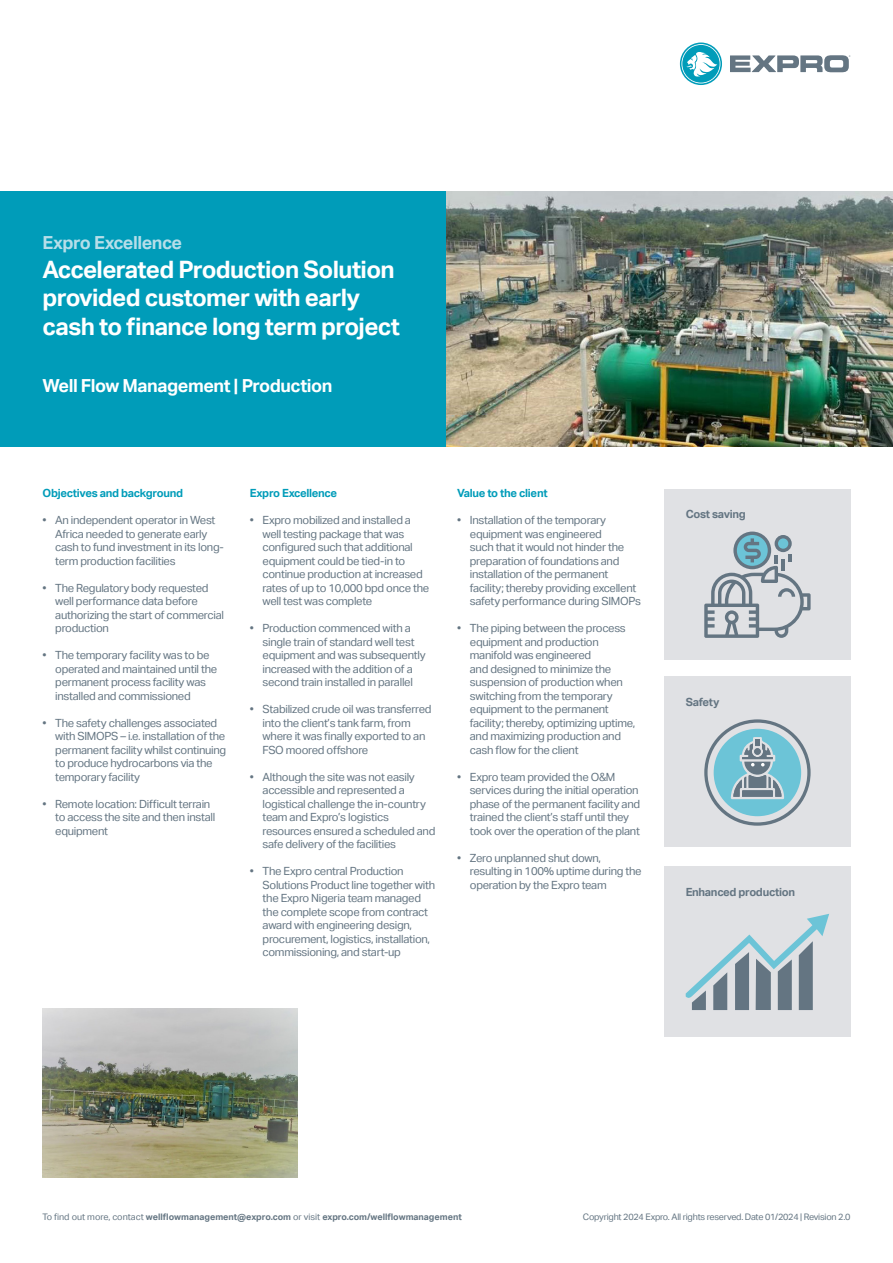
<style>
.page{position:relative;width:893px;height:1263px;background:#fff}
.page>*{position:absolute;margin:0;border:0;box-sizing:border-box;transform-origin:0 0}
.t1{font:700 24px/28.8px "Aktiv Grotesk";letter-spacing:-.025em;color:#fff}
.t2{font:700 18px "Aktiv Grotesk";letter-spacing:-.025em;color:#fff}
.t3{font:700 18px "Aktiv Grotesk";letter-spacing:-.025em;color:#b6dee9}
.t4{font:11.25px/13.5px "Aktiv Grotesk";letter-spacing:-.025em;color:#647582}
.t5{font:700 11.25px "Aktiv Grotesk";letter-spacing:-.025em;color:#009cb9}
.t6{font:700 11.25px "Aktiv Grotesk";letter-spacing:-.025em;color:#647582}
.t7{font:700 9px "Aktiv Grotesk";color:#647582}
.t8{font:9px "Aktiv Grotesk";letter-spacing:-.025em;color:#647582}
.s1{font-weight:400}
</style>
<div class="page">
<div style="left:0;top:191px;width:446px;height:255px;background:#009cb9"></div>
<img style="left:446px;top:191px;width:447px;height:255px">
<img style="left:43px;top:1008px;width:255px;height:170px">
<svg style="left:680px;top:43px;width:42px;height:42px"></svg>
<svg style="left:730px;top:55px;width:120px;height:17px"></svg>
<div style="left:664px;top:489px;width:186px;height:170px;background:#e0e1e4"></div>
<div style="left:664px;top:866px;width:186px;height:170px;background:#e0e1e4"></div>
<div style="left:664px;top:677px;width:186px;height:170px;background:#e0e1e4"></div>
<svg style="left:686px;top:914px;width:143px;height:96px"></svg>
<svg style="left:704px;top:531px;width:107px;height:107px"></svg>
<svg style="left:704px;top:719px;width:107px;height:107px"></svg>
<p class="t3" style="left:43px;top:232px;width:141px">Expro Excellence</p>
<p class="t1" style="left:43px;top:255px;width:359px">Accelerated Production Solution provided customer with early cash to finance long term project</p>
<p class="t2" style="left:43px;top:376px;width:291px">Well Flow Management | Production</p>
<p class="t5" style="left:43px;top:487px;width:142px">Objectives and background</p>
<p class="t4" style="left:55px;top:513px;width:170px;text-indent:-13px">• An independent operator in West<br>Africa needed to generate early cash to fund investment in its long&shy;term production facilities</p>
<p class="t4" style="left:55px;top:581px;width:170px;text-indent:-13px">• The Regulatory body requested well performance data before authorizing the start of commercial production</p>
<p class="t4" style="left:55px;top:648px;width:164px;text-indent:-13px">• The temporary facility was to be operated and maintained until the permanent process facility was installed and commissioned</p>
<p class="t4" style="left:55px;top:716px;width:172px;text-indent:-13px">• The safety challenges associated with SIMOPS – i.e. installation of the permanent facility whilst continuing to produce hydrocarbons via the temporary facility</p>
<p class="t4" style="left:55px;top:797px;width:161px;text-indent:-13px">• Remote location: Difficult terrain to access the site and then install equipment</p>
<p class="t5" style="left:250px;top:487px;width:89px">Expro Excellence</p>
<p class="t4" style="left:263px;top:513px;width:168px;text-indent:-13px">• Expro mobilized and installed a well testing package that was configured such that additional equipment could be tied-in to continue production at increased rates of up to 10,000 bpd once the well test was complete</p>
<p class="t4" style="left:263px;top:621px;width:165px;text-indent:-13px">• Production commenced with a single train of standard well test equipment and was subsequently increased with the addition of a second train installed in parallel</p>
<p class="t4" style="left:263px;top:702px;width:170px;text-indent:-13px">• Stabilized crude oil was transferred into the client’s tank farm, from where it was finally exported to an<br>FSO moored offshore</p>
<p class="t4" style="left:263px;top:770px;width:174px;text-indent:-13px">• Although the site was not easily accessible and represented a logistical challenge the in-country team and Expro’s logistics resources ensured a scheduled and safe delivery of the facilities</p>
<p class="t4" style="left:263px;top:864px;width:174px;text-indent:-13px">• The Expro central Production Solutions Product line together with the Expro Nigeria team managed the complete scope from contract award with engineering design, procurement, logistics, installation, commissioning, and start-up</p>
<p class="t5" style="left:457px;top:487px;width:92px">Value to the client</p>
<p class="t4" style="left:470px;top:513px;width:173px;text-indent:-13px">• Installation of the temporary equipment was engineered<br>such that it would not hinder the preparation of foundations and installation of the permanent facility; thereby providing excellent safety performance during SIMOPs</p>
<p class="t4" style="left:470px;top:621px;width:167px;text-indent:-13px">• The piping between the process equipment and production manifold was engineered<br>and designed to minimize the suspension of production when switching from the temporary equipment to the permanent facility; thereby, optimizing uptime, and maximizing production and cash flow for the client</p>
<p class="t4" style="left:470px;top:770px;width:172px;text-indent:-13px">• Expro team provided the O&amp;M services during the initial operation phase of the permanent facility and trained the client’s staff until they took over the operation of the plant</p>
<p class="t4" style="left:470px;top:851px;width:173px;text-indent:-13px">• Zero unplanned shut down, resulting in 100% uptime during the operation by the Expro team</p>
<p class="t6" style="left:686px;top:508px;width:62px">Cost saving</p>
<p class="t6" style="left:686px;top:696px;width:35px">Safety</p>
<p class="t6" style="left:686px;top:885px;width:111px">Enhanced production</p>
<p class="t7" style="left:43px;top:1212px;width:421px"><span class="s1">To find out more, contact</span> wellflowmanagement@expro.com <span class="s1">or visit</span> expro.com/wellflowmanagement</p>
<p class="t8" style="left:583px;top:1212px;width:269px">Copyright 2024 Expro. All rights reserved. Date 01/2024 | Revision 2.0</p>
</div>
